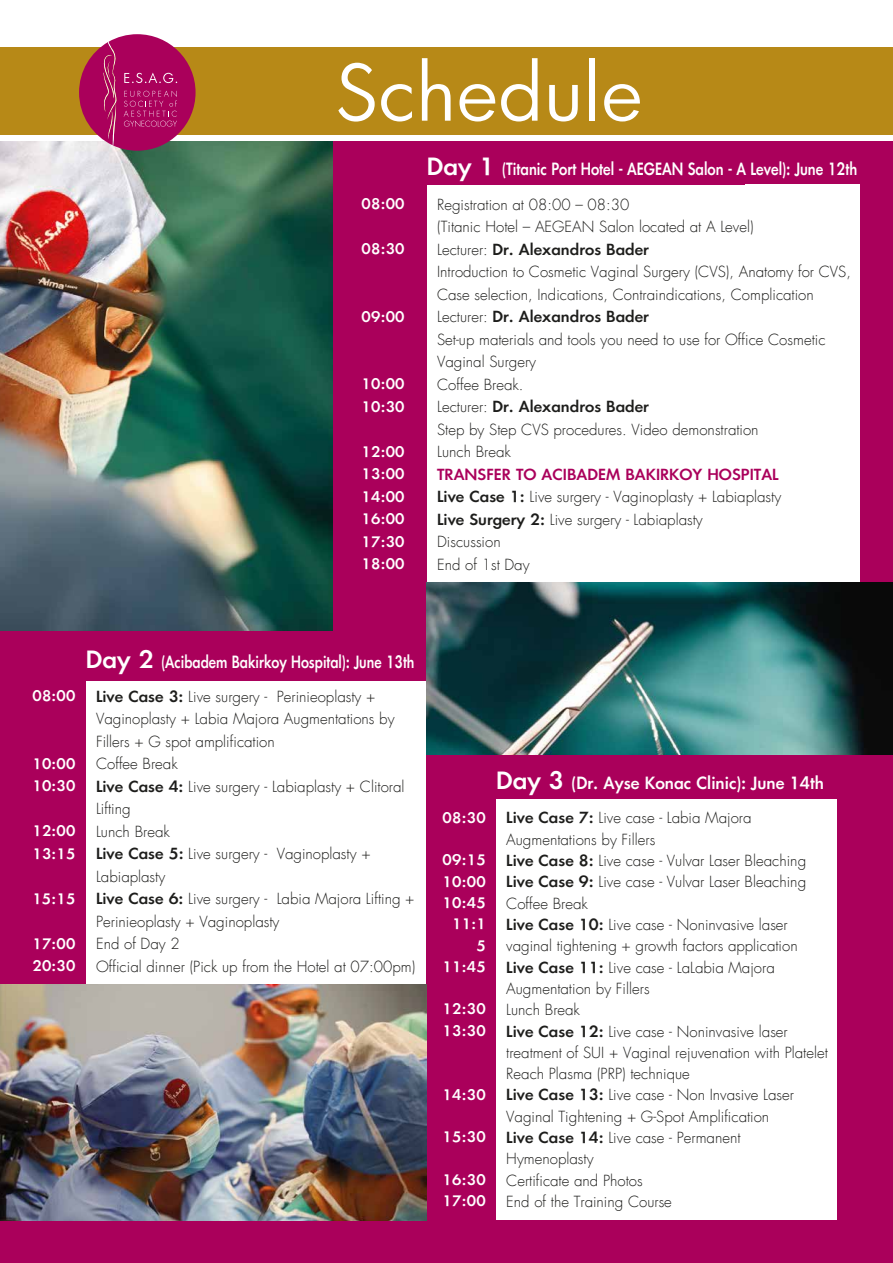
<style>
.page{position:relative;width:893px;height:1263px;background:#fff}
.page>*{position:absolute;margin:0;border:0;box-sizing:border-box;transform-origin:0 0}
.t1{font:75.75px "PF Futura Neu";letter-spacing:.015em;color:#fff}
.t2{font:500 16.5px "PF Futura Neu";color:#fff;scale:.81 1}
.t3{font:500 16.5px "PF Futura Neu";color:#fff;scale:.78 1}
.t4{font:500 16.5px "PF Futura Neu";color:#fff;scale:.94 1}
.t5{font:300 15px/22.5px "PF Futura Neu";color:#1d1d1b}
.t6{font:500 14.1px/22.5px "PF Futura Neu";letter-spacing:.02em;color:#fff}
.s1{font-size:23.25px}
.s2{font-weight:500}
.s3{font-weight:500;color:#aa005b}
</style>
<div class="page">
<img style="left:0;top:141px;width:333px;height:490px">
<div style="left:333px;top:141px;width:560px;height:490px;background:#aa005b"></div>
<div style="left:427px;top:185px;width:432px;height:450px;background:#fff"></div>
<div style="left:0;top:631px;width:465px;height:358px;background:#aa005b"></div>
<div style="left:86px;top:680px;width:341px;height:307px;background:#fff"></div>
<div style="left:427px;top:753px;width:466px;height:468px;background:#aa005b"></div>
<div style="left:496px;top:799px;width:341px;height:429px;background:#fff"></div>
<div style="left:0;top:47px;width:893px;height:88px;background:#b78917"></div>
<svg style="left:79px;top:34px;width:117px;height:117px"></svg>
<div style="left:0;top:1220px;width:893px;height:43px;background:#aa005b"></div>
<img style="left:427px;top:583px;width:466px;height:172px">
<img style="left:0;top:984px;width:427px;height:236px">
<h1 class="t1" style="left:335px;top:44px;width:308px">Schedule</h1>
<p class="t6" style="left:361px;top:192px;width:45px">08:00</p>
<p class="t6" style="left:361px;top:237px;width:45px">08:30</p>
<p class="t6" style="left:361px;top:305px;width:45px">09:00</p>
<p class="t6" style="left:361px;top:372px;width:45px">10:00<br>10:30</p>
<p class="t6" style="left:361px;top:440px;width:45px;text-align:justify">12:00<br>13:00<br>14:00<br>16:00<br>17:30<br>18:00</p>
<p class="t2" style="left:427px;top:158px;width:533px"><span class="s1">Day 1</span> (Titanic Port Hotel - AEGEAN Salon - A Level): June 12th</p>
<p class="t5" style="left:437px;top:193px;width:415px">Registration at 08:00 – 08:30<br>(Titanic Hotel – AEGEAN Salon located at A Level)<br>Lecturer: <span class="s2">Dr. Alexandros Bader<br></span>Introduction to Cosmetic Vaginal Surgery (CVS), Anatomy for CVS, Case selection, Indications, Contraindications, Complication Lecturer: <span class="s2">Dr. Alexandros Bader<br></span>Set-up materials and tools you need to use for Office Cosmetic Vaginal Surgery<br>Coffee Break.<br>Lecturer: <span class="s2">Dr. Alexandros Bader<br></span>Step by Step CVS procedures. Video demonstration<br>Lunch Break</p>
<p class="t5" style="left:437px;top:463px;width:346px"><span class="s3">TRANSFER TO ACIBADEM BAKIRKOY HOSPITAL<br></span><span class="s2">Live Case 1:</span> Live surgery - Vaginoplasty + Labiaplasty<br><span class="s2">Live Surgery 2:</span> Live surgery - Labiaplasty<br>Discussion<br>End of 1st Day</p>
<p class="t6" style="left:32px;top:684px;width:45px">08:00</p>
<p class="t6" style="left:32px;top:752px;width:45px">10:00<br>10:30</p>
<p class="t6" style="left:32px;top:819px;width:45px">12:00<br>13:15</p>
<p class="t6" style="left:32px;top:887px;width:45px">15:15</p>
<p class="t6" style="left:32px;top:932px;width:45px">17:00<br>20:30</p>
<p class="t3" style="left:86px;top:651px;width:423px"><span class="s1">Day 2</span> (Acibadem Bakirkoy Hospital): June 13th</p>
<p class="t5" style="left:96px;top:685px;width:321px"><span class="s2">Live Case 3:</span> Live surgery - Perinieoplasty +<br>Vaginoplasty + Labia Majora Augmentations by<br>Fillers + G spot amplification<br>Coffee Break<br><span class="s2">Live Case 4:</span> Live surgery - Labiaplasty + Clitoral<br>Lifting<br>Lunch Break<br><span class="s2">Live Case 5:</span> Live surgery - Vaginoplasty +<br>Labiaplasty<br><span class="s2">Live Case 6:</span> Live surgery - Labia Majora Lifting +<br>Perinieoplasty + Vaginoplasty<br>End of Day 2<br>Official dinner (Pick up from the Hotel at 07:00pm)</p>
<p class="t6" style="left:443px;top:806px;width:45px">08:30</p>
<p class="t6" style="left:443px;top:849px;width:45px;line-height:21.3px;text-align:right">09:15<br>10:00<br>10:45<br>11:1<br>5<br>11:45</p>
<p class="t6" style="left:443px;top:998px;width:45px;line-height:21.3px">12:30<br>13:30</p>
<p class="t6" style="left:443px;top:1083px;width:45px">14:30</p>
<p class="t6" style="left:443px;top:1125px;width:45px">15:30</p>
<p class="t6" style="left:443px;top:1169px;width:45px;line-height:21.3px">16:30<br>17:00</p>
<p class="t4" style="left:496px;top:771px;width:350px"><span class="s1">Day 3</span> (Dr. Ayse Konac Clinic): June 14th</p>
<p class="t5" style="left:506px;top:807px;width:323px;line-height:21.3px"><span class="s2">Live Case 7:</span> Live case - Labia Majora Augmentations by Fillers<br><span class="s2">Live Case 8:</span> Live case - Vulvar Laser Bleaching <span class="s2">Live Case 9:</span> Live case - Vulvar Laser Bleaching Coffee Break<br><span class="s2">Live Case 10:</span> Live case - Noninvasive laser vaginal tightening + growth factors application <span class="s2">Live Case 11:</span> Live case - LaLabia Majora Augmentation by Fillers<br>Lunch Break<br><span class="s2">Live Case 12:</span> Live case - Noninvasive laser treatment of SUI + Vaginal rejuvenation with Platelet Reach Plasma (PRP) technique<br><span class="s2">Live Case 13:</span> Live case - Non Invasive Laser Vaginal Tightening + G-Spot Amplification<br><span class="s2">Live Case 14:</span> Live case - Permanent Hymenoplasty<br>Certificate and Photos<br>End of the Training Course</p>
</div>
